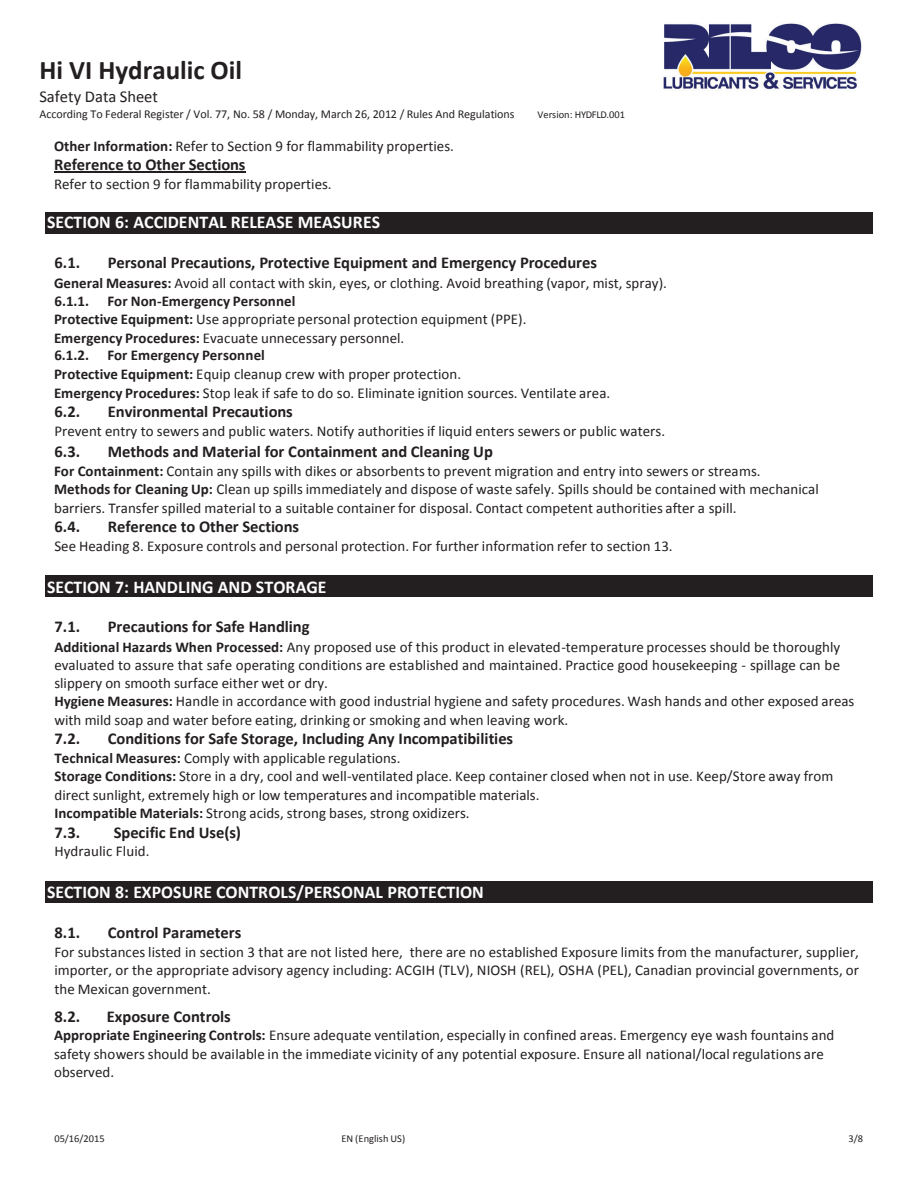
<style>
.page{position:relative;width:918px;height:1188px;background:#fff}
.page>*{position:absolute;margin:0;border:0;box-sizing:border-box;transform-origin:0 0}
.t1{font:700 27px "Calibri";color:#231f20}
.t2{font:700 18px "Calibri";letter-spacing:.005em;color:#fff}
.t3{font:700 16.5px "Calibri";letter-spacing:-.005em;color:#231f20}
.t4{font:16.5px "Calibri";color:#231f20}
.t5{font:15px/18.3px "Calibri";color:#231f20}
.t6{font:12px "Calibri";letter-spacing:-.005em;color:#231f20}
.t7{font:10.5px "Calibri";letter-spacing:-.005em;color:#231f20}
.s1{font-weight:700}
</style>
<div class="page">
<hr style="left:54px;top:172px;width:191px;height:1px;background:#231f20">
<div style="left:45px;top:212px;width:828px;height:22px;background:#231f20"></div>
<div style="left:45px;top:575px;width:828px;height:22px;background:#231f20"></div>
<div style="left:45px;top:881px;width:828px;height:22px;background:#231f20"></div>
<img style="left:663px;top:23px;width:199px;height:68px">
<h1 class="t1" style="left:39px;top:51px;width:204px">Hi VI Hydraulic Oil</h1>
<p class="t4" style="left:39px;top:85px;width:120px">Safety Data Sheet</p>
<p class="t6" style="left:39px;top:106px;width:477px">According To Federal Register / Vol. 77, No. 58 / Monday, March 26, 2012 / Rules And Regulations</p>
<p class="t7" style="left:538px;top:107px;width:89px">Version: HYDFLD.001</p>
<p class="t5" style="left:54px;top:136px;width:401px"><span class="s1">Other Information:</span> Refer to Section 9 for flammability properties.</p>
<p class="t3" style="left:54px;top:153px;width:193px">Reference to Other Sections</p>
<p class="t5" style="left:54px;top:175px;width:279px">Refer to section 9 for flammability properties.</p>
<p class="t2" style="left:47px;top:210px;width:334px">SECTION 6: ACCIDENTAL RELEASE MEASURES</p>
<p class="t3" style="left:54px;top:251px;width:27px">6.1.</p>
<p class="t3" style="left:108px;top:251px;width:491px">Personal Precautions, Protective Equipment and Emergency Procedures</p>
<p class="t5" style="left:54px;top:273px;width:615px"><span class="s1">General Measures:</span> Avoid all contact with skin, eyes, or clothing. Avoid breathing (vapor, mist, spray).<br><span class="s1">6.1.1. For Non-Emergency Personnel<br>Protective Equipment:</span> Use appropriate personal protection equipment (PPE).<br><span class="s1">Emergency Procedures:</span> Evacuate unnecessary personnel.<br><span class="s1">6.1.2. For Emergency Personnel<br>Protective Equipment:</span> Equip cleanup crew with proper protection.<br><span class="s1">Emergency Procedures:</span> Stop leak if safe to do so. Eliminate ignition sources. Ventilate area.</p>
<p class="t3" style="left:54px;top:400px;width:27px">6.2.</p>
<p class="t3" style="left:108px;top:400px;width:186px">Environmental Precautions</p>
<p class="t5" style="left:54px;top:421px;width:612px">Prevent entry to sewers and public waters. Notify authorities if liquid enters sewers or public waters.</p>
<p class="t3" style="left:54px;top:440px;width:27px">6.3.</p>
<p class="t3" style="left:108px;top:440px;width:387px">Methods and Material for Containment and Cleaning Up</p>
<p class="t5" style="left:54px;top:462px;width:766px"><span class="s1">For Containment:</span> Contain any spills with dikes or absorbents to prevent migration and entry into sewers or streams.<br><span class="s1">Methods for Cleaning Up:</span> Clean up spills immediately and dispose of waste safely. Spills should be contained with mechanical barriers. Transfer spilled material to a suitable container for disposal. Contact competent authorities after a spill.</p>
<p class="t3" style="left:54px;top:515px;width:27px">6.4.</p>
<p class="t3" style="left:108px;top:515px;width:193px">Reference to Other Sections</p>
<p class="t5" style="left:54px;top:537px;width:620px">See Heading 8. Exposure controls and personal protection. For further information refer to section 13.</p>
<p class="t2" style="left:47px;top:574px;width:281px">SECTION 7: HANDLING AND STORAGE</p>
<p class="t3" style="left:54px;top:615px;width:27px">7.1.</p>
<p class="t3" style="left:108px;top:615px;width:203px">Precautions for Safe Handling</p>
<p class="t5" style="left:54px;top:637px;width:802px"><span class="s1">Additional Hazards When Processed:</span> Any proposed use of this product in elevated-temperature processes should be thoroughly evaluated to assure that safe operating conditions are established and maintained. Practice good housekeeping - spillage can be slippery on smooth surface either wet or dry.<br><span class="s1">Hygiene Measures:</span> Handle in accordance with good industrial hygiene and safety procedures. Wash hands and other exposed areas with mild soap and water before eating, drinking or smoking and when leaving work.</p>
<p class="t3" style="left:54px;top:727px;width:27px">7.2.</p>
<p class="t3" style="left:108px;top:727px;width:407px">Conditions for Safe Storage, Including Any Incompatibilities</p>
<p class="t5" style="left:54px;top:749px;width:780px"><span class="s1">Technical Measures:</span> Comply with applicable regulations.<br><span class="s1">Storage Conditions:</span> Store in a dry, cool and well-ventilated place. Keep container closed when not in use. Keep/Store away from direct sunlight, extremely high or low temperatures and incompatible materials.<br><span class="s1">Incompatible Materials:</span> Strong acids, strong bases, strong oxidizers.</p>
<p class="t3" style="left:54px;top:820px;width:27px">7.3.</p>
<p class="t3" style="left:114px;top:820px;width:129px">Specific End Use(s)</p>
<p class="t5" style="left:54px;top:842px;width:97px">Hydraulic Fluid.</p>
<p class="t2" style="left:47px;top:879px;width:438px">SECTION 8: EXPOSURE CONTROLS/PERSONAL PROTECTION</p>
<p class="t3" style="left:54px;top:921px;width:27px">8.1.</p>
<p class="t3" style="left:108px;top:921px;width:135px">Control Parameters</p>
<p class="t5" style="left:54px;top:943px;width:806px;text-align:justify">For substances listed in section 3 that are not listed here, there are no established Exposure limits from the manufacturer, supplier, importer, or the appropriate advisory agency including: ACGIH (TLV), NIOSH (REL), OSHA (PEL), Canadian provincial governments, or the Mexican government.</p>
<p class="t3" style="left:54px;top:1004px;width:27px">8.2.</p>
<p class="t3" style="left:107px;top:1004px;width:125px">Exposure Controls</p>
<p class="t5" style="left:54px;top:1026px;width:782px"><span class="s1">Appropriate Engineering Controls:</span> Ensure adequate ventilation, especially in confined areas. Emergency eye wash fountains and safety showers should be available in the immediate vicinity of any potential exposure. Ensure all national/local regulations are observed.</p>
<p class="t7" style="left:54px;top:1131px;width:52px">05/16/2015</p>
<p class="t7" style="left:341px;top:1131px;width:65px">EN (English US)</p>
<p class="t7" style="left:849px;top:1131px;width:16px">3/8</p>
</div>
